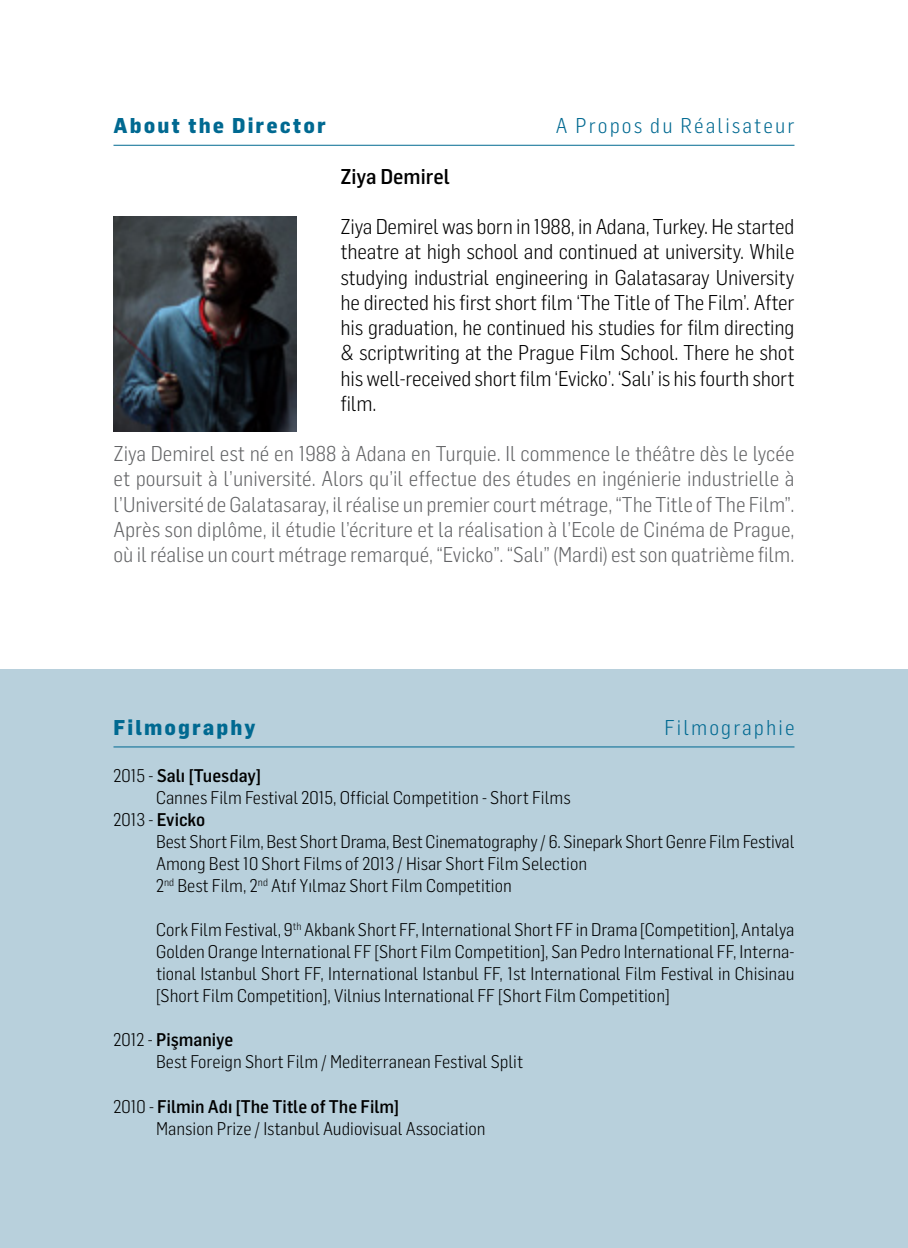
<style>
.page{position:relative;width:908px;height:1248px;background:#fff}
.page>*{position:absolute;margin:0;border:0;box-sizing:border-box;transform-origin:0 0}
.t1{font:300 21px/25.2px "Flama Semicondensed";color:#636466;text-align:justify}
.t2{font:300 21px/25.2px "Flama Semicondensed";letter-spacing:-.01em;color:#000;text-align:justify}
.t3{font:300 21px "Flama Semicondensed";letter-spacing:.1em;color:#006991}
.t4{font:800 21px "Flama Semicondensed";letter-spacing:.1em;color:#006991}
.t5{font:500 21px "Flama Semicondensed";color:#000}
.t6{font:300 18px/22px "Flama Semicondensed";color:#000}
.t7{font:500 18px "Flama Semicondensed";color:#000}
.s1{font-weight:300}
.s2{font-weight:500}
</style>
<div class="page">
<div style="left:0;top:669px;width:907px;height:578px;background:#b8d0dc"></div>
<hr style="left:113px;top:746px;width:681px;height:1px;background:#006991">
<hr style="left:113px;top:145px;width:681px;height:1px;background:#006991">
<img style="left:113px;top:216px;width:183px;height:215px">
<p class="t4" style="left:113px;top:112px;width:214px">About the Director</p>
<p class="t3" style="left:555px;top:112px;width:240px">A Propos du Réalisateur</p>
<p class="t5" style="left:340px;top:163px;width:111px">Ziya Demirel</p>
<p class="t2" style="left:340px;top:213px;width:455px">Ziya Demirel was born in 1988, in Adana, Turkey. He started theatre at high school and continued at university. While studying industrial engineering in Galatasaray University he directed his first short film ‘The Title of The Film’. After his graduation, he continued his studies for film directing &amp; scriptwriting at the Prague Film School. There he shot his well-received short film ‘Evicko’. ‘Salı’ is his fourth short film.</p>
<p class="t1" style="left:113px;top:440px;width:682px">Ziya Demirel est né en 1988 à Adana en Turquie. Il commence le théâtre dès le lycée et poursuit à l’université. Alors qu’il effectue des études en ingénierie industrielle à l’Université de Galatasaray, il réalise un premier court métrage, “The Title of The Film”.<br>Après son diplôme, il étudie l’écriture et la réalisation à l’Ecole de Cinéma de Prague, où il réalise un court métrage remarqué, “Evicko”. “Salı” (Mardi) est son quatrième film.</p>
<p class="t4" style="left:113px;top:713px;width:143px">Filmography</p>
<p class="t7" style="left:113px;top:764px;width:149px"><span class="s1">2015 -</span> Salı [Tuesday]</p>
<p class="t6" style="left:156px;top:786px;width:416px">Cannes Film Festival 2015, Official Competition - Short Films</p>
<p class="t7" style="left:113px;top:808px;width:93px"><span class="s1">2013 -</span> Evicko</p>
<p class="t6" style="left:156px;top:830px;width:639px">Best Short Film, Best Short Drama, Best Cinematography / 6. Sinepark Short Genre Film Festival</p>
<p class="t6" style="left:156px;top:852px;width:432px">Among Best 10 Short Films of 2013 / Hisar Short Film Selection</p>
<p class="t6" style="left:156px;top:874px;width:357px">2<sup>nd</sup> Best Film, 2<sup>nd</sup> Atıf Yılmaz Short Film Competition</p>
<p class="t6" style="left:156px;top:918px;width:639px;text-align:justify">Cork Film Festival, 9<sup>th</sup> Akbank Short FF, International Short FF in Drama [Competition], Antalya Golden Orange International FF [Short Film Competition], San Pedro International FF, Interna&shy;tional Istanbul Short FF, International Istanbul FF, 1st International Film Festival in Chisinau [Short Film Competition], Vilnius International FF [Short Film Competition]</p>
<p class="t6" style="left:156px;top:1028px;width:368px;text-indent:-43px">2012 - <span class="s2">Pişmaniye<br></span>Best Foreign Short Film / Mediterranean Festival Split</p>
<p class="t6" style="left:156px;top:1094px;width:331px;text-indent:-43px">2010 - <span class="s2">Filmin Adı [The Title of The Film]<br></span>Mansion Prize / Istanbul Audiovisual Association</p>
<p class="t3" style="left:664px;top:714px;width:131px">Filmographie</p>
</div>
